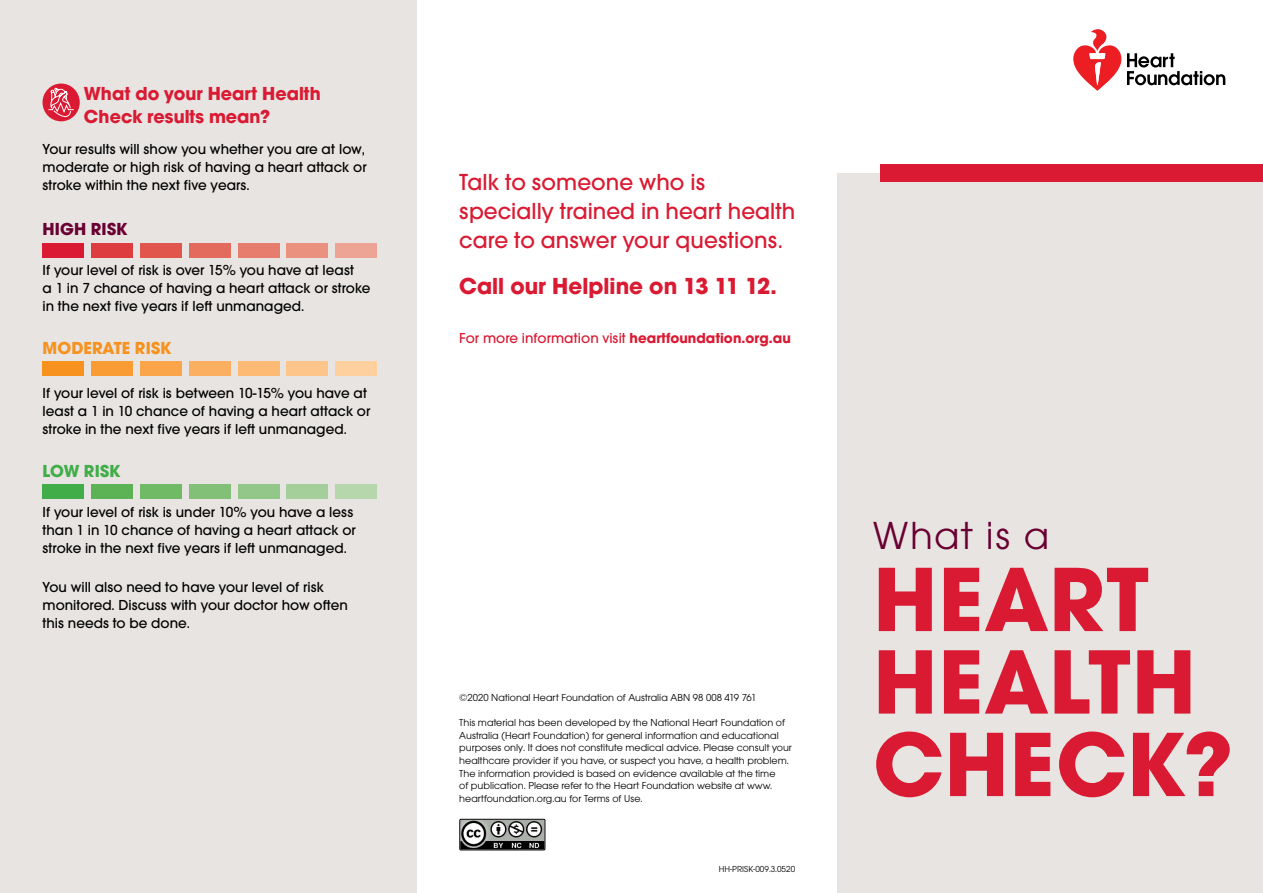
<style>
.page{position:relative;width:1263px;height:893px;background:#fff}
.page>*{position:absolute;margin:0;border:0;box-sizing:border-box;transform-origin:0 0}
.t1{font:700 94.5px/82.5px "Avalon";letter-spacing:.015em;color:#da1a32}
.t2{font:40.5px "Avalon";letter-spacing:.04em;color:#6a0032}
.t3{font:500 24px/28.8px "Avalon";color:#da1a32}
.t4{font:700 24px "Avalon";color:#da1a32}
.t5{font:700 19.5px/23.4px "Avalon";color:#da1a32}
.t6{font:700 18px "Avalon";letter-spacing:.005em;color:#f7921e}
.t7{font:700 18px "Avalon";letter-spacing:.01em;color:#6a0032}
.t8{font:700 18px "Avalon";color:#41ad49}
.t9{font:500 15px/18px "Avalon";color:#000}
.t10{font:500 15px "Avalon";color:#da1a32}
.t11{font:10.5px/12.6px "Avalon";color:#000}
.t12{font:9px "Avalon";color:#000}
.s1{font-weight:700}
</style>
<div class="page">
<div style="left:0;top:0;width:417px;height:893px;background:#e7e4e2"></div>
<div style="left:838px;top:173px;width:425px;height:720px;background:#e7e4e2"></div>
<div style="left:880px;top:165px;width:383px;height:17px;background:#da1a32"></div>
<div style="left:43px;top:243px;width:41px;height:14px;background:#da1a32"></div>
<div style="left:91px;top:243px;width:42px;height:14px;background:#dd3d3e"></div>
<div style="left:140px;top:243px;width:42px;height:14px;background:#e0564d"></div>
<div style="left:189px;top:243px;width:42px;height:14px;background:#e36b5d"></div>
<div style="left:238px;top:243px;width:41px;height:14px;background:#e77e6d"></div>
<div style="left:286px;top:243px;width:42px;height:14px;background:#ea9180"></div>
<div style="left:335px;top:243px;width:42px;height:14px;background:#eea494"></div>
<div style="left:43px;top:361px;width:41px;height:15px;background:#f7921e"></div>
<div style="left:91px;top:361px;width:42px;height:15px;background:#f99c34"></div>
<div style="left:140px;top:361px;width:42px;height:15px;background:#faa54a"></div>
<div style="left:189px;top:361px;width:42px;height:15px;background:#fbb061"></div>
<div style="left:238px;top:361px;width:41px;height:15px;background:#fcba75"></div>
<div style="left:286px;top:361px;width:42px;height:15px;background:#fdc589"></div>
<div style="left:335px;top:361px;width:42px;height:15px;background:#fed09e"></div>
<div style="left:43px;top:484px;width:41px;height:14px;background:#41ad49"></div>
<div style="left:91px;top:484px;width:42px;height:14px;background:#5bb355"></div>
<div style="left:140px;top:484px;width:42px;height:14px;background:#70b965"></div>
<div style="left:189px;top:484px;width:42px;height:14px;background:#82c078"></div>
<div style="left:238px;top:484px;width:41px;height:14px;background:#93c789"></div>
<div style="left:286px;top:484px;width:42px;height:14px;background:#a4ce9a"></div>
<div style="left:335px;top:484px;width:42px;height:14px;background:#b6d6ac"></div>
<div style="left:43px;top:84px;width:37px;height:37px;background:#da1a32;border-radius:50%"></div>
<svg style="left:48px;top:87px;width:27px;height:30px"></svg>
<img style="left:461px;top:821px;width:82px;height:27px">
<div style="left:459px;top:819px;width:86px;height:31px;border:1px solid #000"></div>
<svg style="left:1073px;top:29px;width:152px;height:62px"></svg>
<h3 class="t5" style="left:84px;top:81px;width:238px">What do your Heart Health<br>Check results mean?</h3>
<p class="t9" style="left:43px;top:140px;width:326px;text-align:justify">Your results will show you whether you are at low, moderate or high risk of having a heart attack or stroke within the next five years.</p>
<p class="t7" style="left:43px;top:218px;width:86px">HIGH RISK</p>
<p class="t9" style="left:43px;top:261px;width:330px">If your level of risk is over 15% you have at least<br>a 1 in 7 chance of having a heart attack or stroke in the next five years if left unmanaged.</p>
<p class="t6" style="left:43px;top:337px;width:130px">MODERATE RISK</p>
<p class="t9" style="left:43px;top:384px;width:329px">If your level of risk is between 10-15% you have at least a 1 in 10 chance of having a heart attack or stroke in the next five years if left unmanaged.</p>
<p class="t8" style="left:43px;top:460px;width:79px">LOW RISK</p>
<p class="t9" style="left:43px;top:503px;width:315px">If your level of risk is under 10% you have a less than 1 in 10 chance of having a heart attack or stroke in the next five years if left unmanaged.</p>
<p class="t9" style="left:43px;top:578px;width:307px">You will also need to have your level of risk monitored. Discuss with your doctor how often this needs to be done.</p>
<h3 class="t3" style="left:459px;top:168px;width:337px">Talk to someone who is specially trained in heart health care to answer your questions.</h3>
<h3 class="t4" style="left:459px;top:271px;width:319px">Call our Helpline on 13 11 12.</h3>
<p class="t10" style="left:459px;top:329px;width:333px">For more information visit <span class="s1">heartfoundation.org.au</span></p>
<p class="t11" style="left:459px;top:691px;width:298px">©2020 National Heart Foundation of Australia ABN 98 008 419 761</p>
<p class="t11" style="left:459px;top:716px;width:334px">This material has been developed by the National Heart Foundation of Australia (Heart Foundation) for general information and educational purposes only. It does not constitute medical advice. Please consult your healthcare provider if you have, or suspect you have, a health problem.<br>The information provided is based on evidence available at the time<br>of publication. Please refer to the Heart Foundation website at www. heartfoundation.org.au for Terms of Use.</p>
<p class="t12" style="left:719px;top:863px;width:78px">HH-PRISK-009.3.0520</p>
<h2 class="t2" style="left:873px;top:512px;width:178px">What is a</h2>
<h1 class="t1" style="left:873px;top:557px;width:361px">HEART<br>HEALTH<br>CHECK?</h1>
</div>
